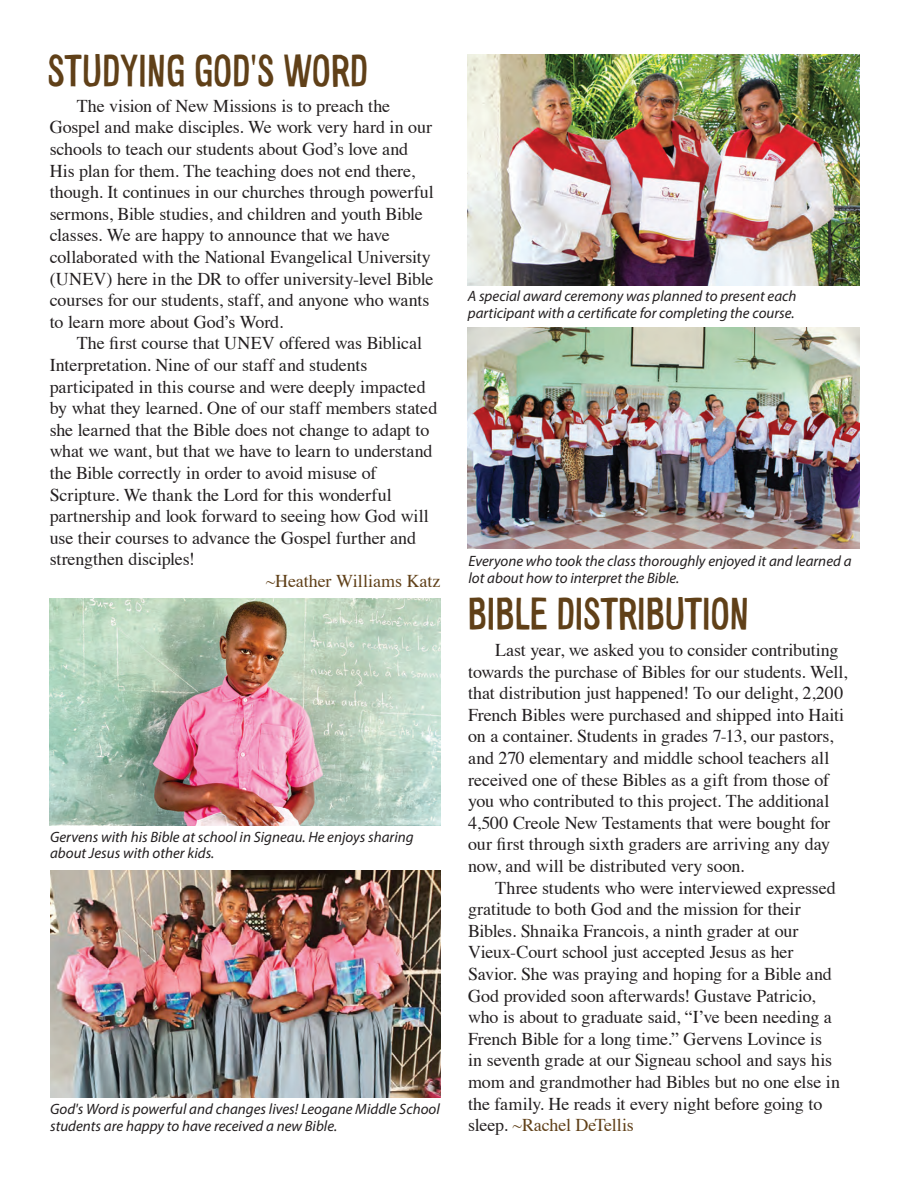
<style>
.page{position:relative;width:918px;height:1188px;background:#fff}
.page>*{position:absolute;margin:0;border:0;box-sizing:border-box;transform-origin:0 0}
.t1{font:42px "Alsina Ultrajada";letter-spacing:-.04em;color:#604018}
.t2{font:18px/21.6px "Times";letter-spacing:-.01em;color:#231f20}
.t3{font:18px "Times";letter-spacing:-.005em;color:#604018}
.t4{font:italic 15px/16.5px "Myriad Pro";color:#231f20}
.s1{color:#604018}
</style>
<div class="page">
<img style="left:468px;top:54px;width:391px;height:231px">
<img style="left:468px;top:328px;width:391px;height:221px">
<img style="left:50px;top:870px;width:390px;height:227px">
<img style="left:49px;top:599px;width:391px;height:226px">
<h1 class="t1" style="left:47px;top:41px;width:323px">STUDYING GOD'S WORD</h1>
<p class="t2" style="left:50px;top:93px;width:386px;text-indent:27px">The vision of New Missions is to preach the Gospel and make disciples. We work very hard in our schools to teach our students about God’s love and His plan for them. The teaching does not end there, though. It continues in our churches through powerful sermons, Bible studies, and children and youth Bible classes. We are happy to announce that we have collaborated with the National Evangelical University (UNEV) here in the DR to offer university-level Bible courses for our students, staff, and anyone who wants to learn more about God’s Word.</p>
<p class="t2" style="left:50px;top:331px;width:389px;text-indent:27px">The first course that UNEV offered was Biblical Interpretation. Nine of our staff and students participated in this course and were deeply impacted by what they learned. One of our staff members stated she learned that the Bible does not change to adapt to what we want, but that we have to learn to understand the Bible correctly in order to avoid misuse of Scripture. We thank the Lord for this wonderful partnership and look forward to seeing how God will use their courses to advance the Gospel further and strengthen disciples!</p>
<p class="t3" style="left:266px;top:564px;width:176px">~Heather Williams Katz</p>
<p class="t4" style="left:50px;top:828px;width:365px">Gervens with his Bible at school in Signeau. He enjoys sharing about Jesus with other kids.</p>
<p class="t4" style="left:50px;top:1101px;width:391px">God's Word is powerful and changes lives! Leogane Middle School students are happy to have received a new Bible.</p>
<p class="t4" style="left:468px;top:288px;width:330px">A special award ceremony was planned to present each participant with a certificate for completing the course.</p>
<p class="t4" style="left:468px;top:553px;width:384px">Everyone who took the class thoroughly enjoyed it and learned a lot about how to interpret the Bible.</p>
<h1 class="t1" style="left:467px;top:584px;width:284px">BIBLE DISTRIBUTION</h1>
<p class="t2" style="left:468px;top:638px;width:381px;text-indent:27px">Last year, we asked you to consider contributing towards the purchase of Bibles for our students. Well, that distribution just happened! To our delight, 2,200<br>French Bibles were purchased and shipped into Haiti on a container. Students in grades 7-13, our pastors, and 270 elementary and middle school teachers all received one of these Bibles as a gift from those of you who contributed to this project. The additional 4,500 Creole New Testaments that were bought for our first through sixth graders are arriving any day now, and will be distributed very soon.</p>
<p class="t2" style="left:468px;top:875px;width:373px;text-indent:27px">Three students who were interviewed expressed gratitude to both God and the mission for their Bibles. Shnaika Francois, a ninth grader at our Vieux-Court school just accepted Jesus as her Savior. She was praying and hoping for a Bible and God provided soon afterwards! Gustave Patricio, who is about to graduate said, “I’ve been needing a French Bible for a long time.” Gervens Lovince is in seventh grade at our Signeau school and says his mom and grandmother had Bibles but no one else in the family. He reads it every night before going to sleep. <span class="s1">~Rachel DeTellis</span></p>
</div>
